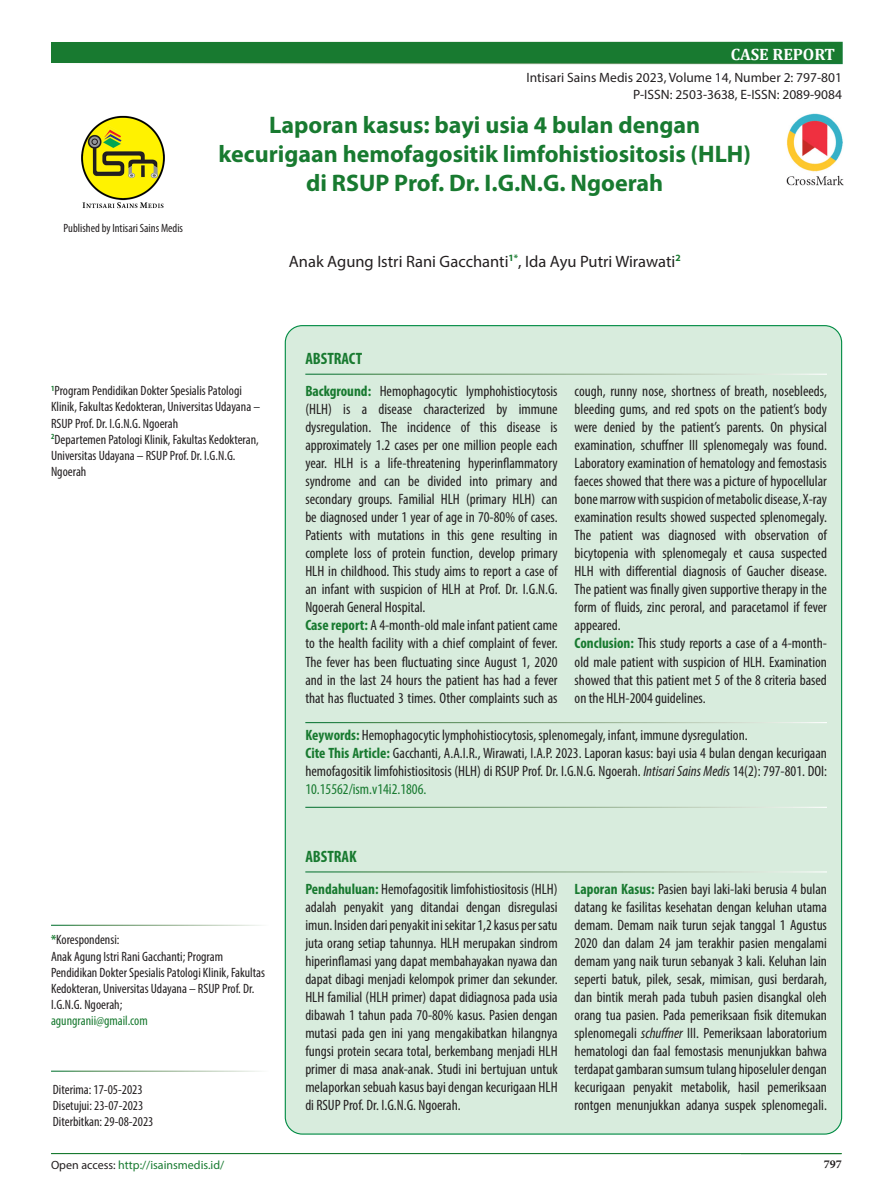
<style>
.page{position:relative;width:893px;height:1191px;background:#fff}
.page>*{position:absolute;margin:0;border:0;box-sizing:border-box;transform-origin:0 0}
.t1{font:700 24px/28.8px "Myriad Pro";color:#187a30;text-align:center}
.t2{font:16.5px "Myriad Pro";color:#231f20}
.Default{font:700 condensed 16.5px "Myriad Pro";color:#187a30}
.t3{font:700 16.5px "Cambria";color:#fff}
.t4{font:condensed 15px/18px "Myriad Pro";color:#231f20;text-align:justify}
.t5{font:condensed 13.5px/16.2px "Myriad Pro";color:#231f20}
.t6{font:13.5px "Myriad Pro";color:#231f20}
.t7{font:condensed 13.5px "Myriad Pro";color:#187a30}
.judul{font:12px "Myriad Pro";color:#187a30}
.judul-2{font:condensed 12px "Myriad Pro";color:#231f20}
.t8{font:700 12px "Minion Pro";color:#231f20}
.s1{font-weight:700;color:#187a30}
.s2{color:#231f20}
.s3{font-style:italic}
.s4{color:#187a30}
</style>
<div class="page">
<div style="left:51px;top:42px;width:792px;height:22px;background:#187a30"></div>
<div style="left:285px;top:326px;width:557px;height:808px;background:#d8ecdd;border-radius:17px"></div>
<img style="left:786px;top:113px;width:58px;height:73px">
<hr style="left:305px;top:374px;width:522px;height:1px;background:#fff">
<hr style="left:305px;top:871px;width:522px;height:1px;background:#fff">
<hr style="left:305px;top:722px;width:522px;height:1px;background:#fff">
<hr style="left:305px;top:806px;width:522px;height:2px;background:#fff">
<img style="left:81px;top:115px;width:84px;height:94px">
<hr style="left:51px;top:1153px;width:790px;height:1px;background:#187a30">
<p class="t3" style="left:731px;top:43px;width:106px">CASE REPORT</p>
<p class="t6" style="left:526px;top:70px;width:317px">Intisari Sains Medis 2023, Volume 14, Number 2: 797-801</p>
<p class="t6" style="left:633px;top:86px;width:210px">P-ISSN: 2503-3638, E-ISSN: 2089-9084</p>
<p class="judul-2" style="left:64px;top:221px;width:121px">Published by Intisari Sains Medis</p>
<p class="t1" style="left:219px;top:110px;width:534px">Laporan kasus: bayi usia 4 bulan dengan kecurigaan hemofagositik limfohistiositosis (HLH) di RSUP Prof. Dr. I.G.N.G. Ngoerah</p>
<p class="t2" style="left:289px;top:251px;width:393px">Anak Agung Istri Rani Gacchanti<sup>1*</sup>, Ida Ayu Putri Wirawati<sup>2</sup></p>
<p class="Default" style="left:305px;top:348px;width:58px">ABSTRACT</p>
<p class="t5" style="left:51px;top:382px;width:211px"><sup>1</sup>Program Pendidikan Dokter Spesialis Patologi<br>Klinik, Fakultas Kedokteran, Universitas Udayana –<br>RSUP Prof. Dr. I.G.N.G. Ngoerah</p>
<p class="t5" style="left:51px;top:431px;width:209px"><sup>2</sup>Departemen Patologi Klinik, Fakultas Kedokteran,<br>Universitas Udayana – RSUP Prof. Dr. I.G.N.G.<br>Ngoerah</p>
<p class="t5" style="left:51px;top:931px;width:70px"><span class="s1">*</span>Korespondensi:</p>
<p class="t5" style="left:51px;top:947px;width:216px">Anak Agung Istri Rani Gacchanti; Program Pendidikan Dokter Spesialis Patologi Klinik, Fakultas Kedokteran, Universitas Udayana – RSUP Prof. Dr.<br>I.G.N.G. Ngoerah;</p>
<p class="t7" style="left:51px;top:1012px;width:98px">agungranii@gmail.com</p>
<p class="t5" style="left:53px;top:1081px;width:91px">Diterima: 17-05-2023</p>
<p class="t5" style="left:53px;top:1097px;width:92px">Disetujui: 23-07-2023</p>
<p class="t5" style="left:53px;top:1113px;width:102px">Diterbitkan: 29-08-2023</p>
<p class="judul" style="left:51px;top:1157px;width:175px"><span class="s2">Open access:</span> http://isainsmedis.id/</p>
<p class="t4" style="left:305px;top:382px;width:254px"><span class="s1">Background:</span> Hemophagocytic lymphohistiocytosis (HLH) is a disease characterized by immune dysregulation. The incidence of this disease is approximately 1.2 cases per one million people each year. HLH is a life-threatening hyperinflammatory syndrome and can be divided into primary and secondary groups. Familial HLH (primary HLH) can be diagnosed under 1 year of age in 70-80% of cases.<br>Patients with mutations in this gene resulting in complete loss of protein function, develop primary HLH in childhood. This study aims to report a case of an infant with suspicion of HLH at Prof. Dr. I.G.N.G.<br>Ngoerah General Hospital.</p>
<p class="t4" style="left:305px;top:616px;width:254px"><span class="s1">Case report:</span> A 4-month-old male infant patient came to the health facility with a chief complaint of fever.<br>The fever has been fluctuating since August 1, 2020 and in the last 24 hours the patient has had a fever that has fluctuated 3 times. Other complaints such as</p>
<p class="t4" style="left:575px;top:382px;width:254px">cough, runny nose, shortness of breath, nosebleeds, bleeding gums, and red spots on the patient’s body were denied by the patient’s parents. On physical examination, schuffner III splenomegaly was found.<br>Laboratory examination of hematology and femostasis faeces showed that there was a picture of hypocellular bone marrow with suspicion of metabolic disease, X-ray examination results showed suspected splenomegaly.<br>The patient was diagnosed with observation of bicytopenia with splenomegaly et causa suspected HLH with differential diagnosis of Gaucher disease.<br>The patient was finally given supportive therapy in the form of fluids, zinc peroral, and paracetamol if fever appeared.</p>
<p class="t4" style="left:575px;top:634px;width:254px"><span class="s1">Conclusion:</span> This study reports a case of a 4-month&shy;old male patient with suspicion of HLH. Examination showed that this patient met 5 of the 8 criteria based on the HLH-2004 guidelines.</p>
<p class="t4" style="left:305px;top:725px;width:444px"><span class="s1">Keywords:</span> Hemophagocytic lymphohistiocytosis, splenomegaly, infant, immune dysregulation.</p>
<p class="t4" style="left:305px;top:743px;width:523px"><span class="s1">Cite This Article:</span> Gacchanti, A.A.I.R., Wirawati, I.A.P. 2023. Laporan kasus: bayi usia 4 bulan dengan kecurigaan hemofagositik limfohistiositosis (HLH) di RSUP Prof. Dr. I.G.N.G. Ngoerah. <span class="s3">Intisari Sains Medis</span> 14(2): 797-801. DOI:<br><span class="s4">10.15562/ism.v14i2.1806.</span></p>
<p class="Default" style="left:305px;top:846px;width:53px">ABSTRAK</p>
<p class="t4" style="left:305px;top:880px;width:254px"><span class="s1">Pendahuluan:</span> Hemofagositik limfohistiositosis (HLH) adalah penyakit yang ditandai dengan disregulasi imun. Insiden dari penyakit ini sekitar 1,2 kasus per satu juta orang setiap tahunnya. HLH merupakan sindrom hiperinflamasi yang dapat membahayakan nyawa dan dapat dibagi menjadi kelompok primer dan sekunder.<br>HLH familial (HLH primer) dapat didiagnosa pada usia dibawah 1 tahun pada 70-80% kasus. Pasien dengan mutasi pada gen ini yang mengakibatkan hilangnya fungsi protein secara total, berkembang menjadi HLH primer di masa anak-anak. Studi ini bertujuan untuk melaporkan sebuah kasus bayi dengan kecurigaan HLH di RSUP Prof. Dr. I.G.N.G. Ngoerah.</p>
<p class="t4" style="left:575px;top:880px;width:254px"><span class="s1">Laporan Kasus:</span> Pasien bayi laki-laki berusia 4 bulan datang ke fasilitas kesehatan dengan keluhan utama demam. Demam naik turun sejak tanggal 1 Agustus 2020 dan dalam 24 jam terakhir pasien mengalami demam yang naik turun sebanyak 3 kali. Keluhan lain seperti batuk, pilek, sesak, mimisan, gusi berdarah, dan bintik merah pada tubuh pasien disangkal oleh orang tua pasien. Pada pemeriksaan fisik ditemukan splenomegali <span class="s3">schuffner</span> III. Pemeriksaan laboratorium hematologi dan faal femostasis menunjukkan bahwa terdapat gambaran sumsum tulang hiposeluler dengan kecurigaan penyakit metabolik, hasil pemeriksaan rontgen menunjukkan adanya suspek splenomegali.</p>
<p class="t8" style="left:824px;top:1156px;width:19px">797</p>
</div>
